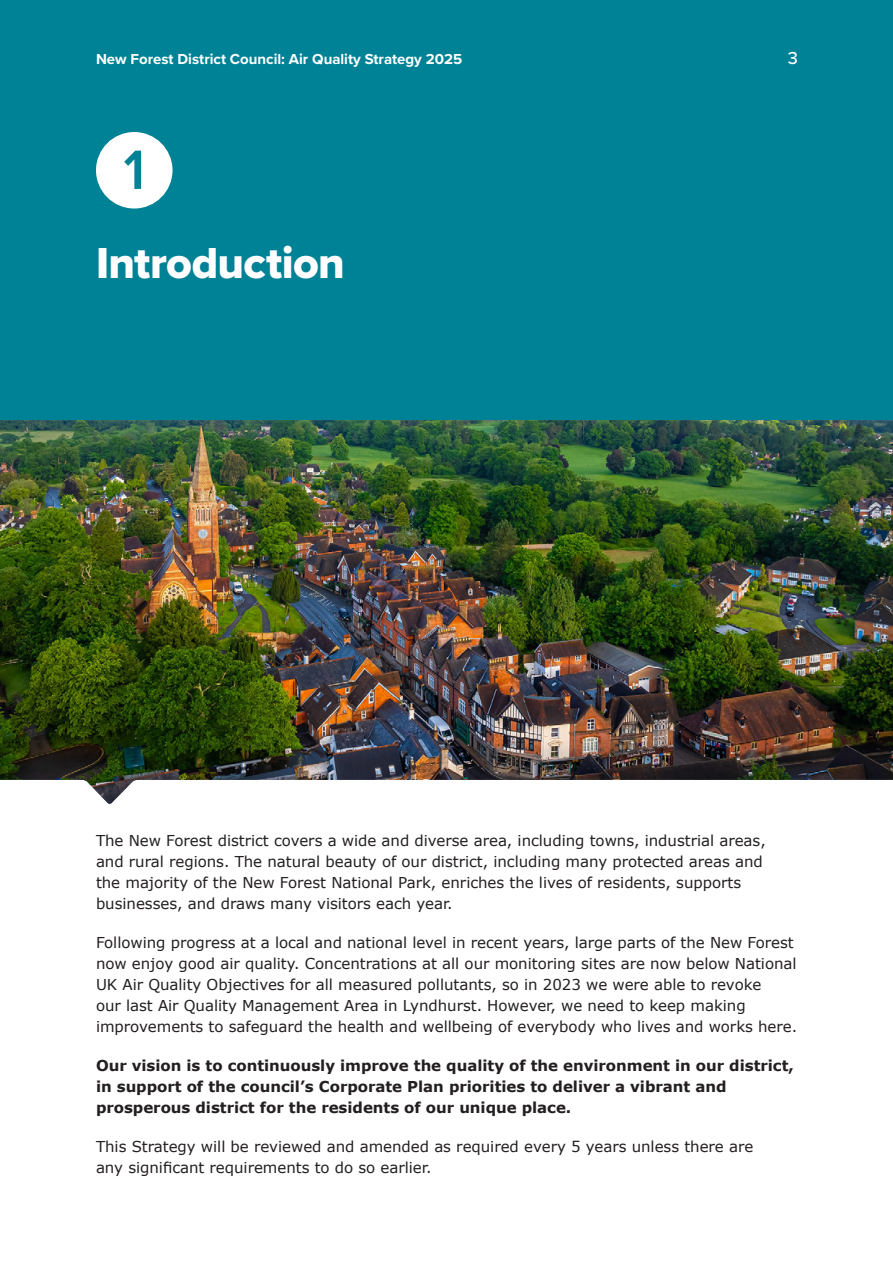
<style>
.page{position:relative;width:893px;height:1263px;background:#fff}
.page>*{position:absolute;margin:0;border:0;box-sizing:border-box;transform-origin:0 0}
.t1{font:600 57.3px "Proxima Nova";color:#008296}
.t2{font:45px "Proxima Nova Extrabld";letter-spacing:-.015em;color:#fff}
.t3{font:500 18px "Proxima Nova";color:#fff}
.Body{font:15px/21px "Verdana";letter-spacing:-.005em;color:#231f20}
.Body-2{font:700 15px/21px "Verdana";letter-spacing:-.005em;color:#231f20}
.t4{font:700 15px "Proxima Nova";color:#fff}
</style>
<div class="page">
<div style="left:0;top:0;width:893px;height:435px;background:#008296"></div>
<div style="left:96px;top:132px;width:76px;height:77px;background:#fff;border-radius:50%"></div>
<img style="left:0;top:420px;width:893px;height:384px">
<p class="t4" style="left:96px;top:48px;width:368px">New Forest District Council: Air Quality Strategy 2025</p>
<p class="t3" style="left:788px;top:44px;width:12px">3</p>
<h1 class="t1" style="left:123px;top:127px;width:23px">1</h1>
<h1 class="t2" style="left:96px;top:229px;width:250px">Introduction</h1>
<p class="Body" style="left:96px;top:830px;width:671px">The New Forest district covers a wide and diverse area, including towns, industrial areas, and rural regions. The natural beauty of our district, including many protected areas and the majority of the New Forest National Park, enriches the lives of residents, supports businesses, and draws many visitors each year.</p>
<p class="Body" style="left:96px;top:932px;width:703px">Following progress at a local and national level in recent years, large parts of the New Forest now enjoy good air quality. Concentrations at all our monitoring sites are now below National UK Air Quality Objectives for all measured pollutants, so in 2023 we were able to revoke<br>our last Air Quality Management Area in Lyndhurst. However, we need to keep making improvements to safeguard the health and wellbeing of everybody who lives and works here.</p>
<p class="Body-2" style="left:96px;top:1055px;width:699px">Our vision is to continuously improve the quality of the environment in our district, in support of the council’s Corporate Plan priorities to deliver a vibrant and prosperous district for the residents of our unique place.</p>
<p class="Body" style="left:96px;top:1136px;width:659px">This Strategy will be reviewed and amended as required every 5 years unless there are any significant requirements to do so earlier.</p>
</div>
